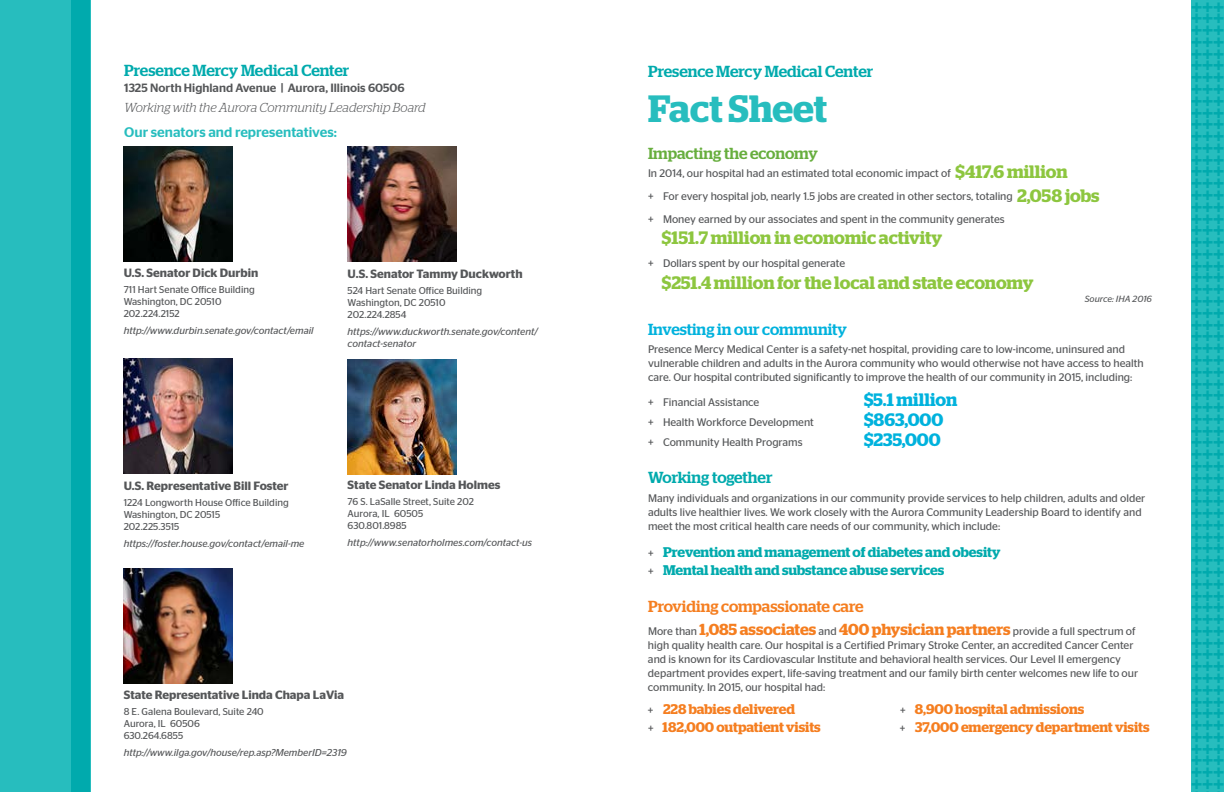
<style>
.page{position:relative;width:1224px;height:792px;background:#fff}
.page>*{position:absolute;margin:0;border:0;box-sizing:border-box;transform-origin:0 0}
.t1{font:600 38px "Stag";color:#27bdbe}
.t2{font:500 20px "Stag Sans";color:#00aaad}
.t3{font:600 18px/23.8px "Stag";color:#8dc63f}
.t4{font:600 18px "Stag";color:#00b2dd}
.t5{font:600 16px/23px "Stag";color:#f57e20}
.t6{font:500 16px "Stag";color:#00aaad}
.t7{font:500 16px "Stag";color:#00b2dd}
.t8{font:500 16px "Stag";color:#67ae3e}
.t9{font:600 14px "Stag";color:#f57e20}
.t10{font:600 14px/18px "Stag";color:#00aaad}
.t11{font:500 14px "Stag Sans";color:#27bdbe}
.t12{font:italic 300 13px "Stag";letter-spacing:-.005em;color:#555759}
.t13{font:600 12px "Stag Sans";color:#555759}
.t14{font:500 12px "Stag Sans";color:#555759}
.t15{font:11px/14px "Stag Sans";color:#555759}
.t16{font:10px/12px "Stag Sans";color:#555759}
.t17{font:italic 10px/12px "Stag Sans";color:#555759}
.t18{font:italic 9px "Stag Sans";color:#555759}
.s1{font-family:"Stag Sans";font-weight:400;font-size:11px;color:#555759}
.s2{font-weight:500}
</style>
<div class="page">
<div style="left:0;top:0;width:90px;height:792px;background:#27bdbe"></div>
<div style="left:71px;top:0;width:19px;height:792px;background:#00aaad"></div>
<div style="left:1191px;top:0;width:33px;height:792px;background:#27bdbe"></div>
<img style="left:124px;top:146px;width:108px;height:115px">
<img style="left:348px;top:146px;width:108px;height:115px">
<img style="left:124px;top:359px;width:108px;height:115px">
<img style="left:124px;top:568px;width:108px;height:115px">
<img style="left:348px;top:359px;width:108px;height:115px">
<h3 class="t6" style="left:124px;top:61px;width:227px">Presence Mercy Medical Center</h3>
<p class="t14" style="left:124px;top:81px;width:282px">1325 North Highland Avenue | Aurora, Illinois 60506</p>
<p class="t12" style="left:124px;top:100px;width:303px">Working with the Aurora Community Leadership Board</p>
<p class="t11" style="left:124px;top:124px;width:214px">Our senators and representatives:</p>
<p class="t13" style="left:124px;top:266px;width:136px">U.S. Senator Dick Durbin</p>
<p class="t16" style="left:124px;top:284px;width:133px">711 Hart Senate Office Building<br>Washington, DC 20510<br>202.224.2152</p>
<p class="t17" style="left:124px;top:324px;width:191px">http://www.durbin.senate.gov/contact/email</p>
<p class="t13" style="left:348px;top:267px;width:176px">U.S. Senator Tammy Duckworth</p>
<p class="t16" style="left:348px;top:285px;width:136px">524 Hart Senate Office Building<br>Washington, DC 20510<br>202.224.2854</p>
<p class="t17" style="left:348px;top:325px;width:192px">https://www.duckworth.senate.gov/content/ contact-senator</p>
<p class="t13" style="left:124px;top:478px;width:166px">U.S. Representative Bill Foster</p>
<p class="t16" style="left:124px;top:496px;width:167px">1224 Longworth House Office Building<br>Washington, DC 20515<br>202.225.3515</p>
<p class="t17" style="left:124px;top:537px;width:182px">https://foster.house.gov/contact/email-me</p>
<p class="t13" style="left:348px;top:478px;width:154px">State Senator Linda Holmes</p>
<p class="t16" style="left:348px;top:496px;width:128px">76 S. LaSalle Street, Suite 202<br>Aurora, IL 60505<br>630.801.8985</p>
<p class="t17" style="left:348px;top:536px;width:186px">http://www.senatorholmes.com/contact-us</p>
<p class="t13" style="left:124px;top:688px;width:222px">State Representative Linda Chapa LaVia</p>
<p class="t16" style="left:124px;top:706px;width:142px">8 E. Galena Boulevard, Suite 240<br>Aurora, IL 60506<br>630.264.6855</p>
<p class="t17" style="left:124px;top:746px;width:225px">http://www.ilga.gov/house/rep.asp?MemberID=2319</p>
<h3 class="t6" style="left:648px;top:62px;width:227px">Presence Mercy Medical Center</h3>
<h1 class="t1" style="left:648px;top:87px;width:181px">Fact Sheet</h1>
<h3 class="t8" style="left:648px;top:144px;width:171px">Impacting the economy</h3>
<p class="t15" style="left:648px;top:161px;width:366px;line-height:23px">In 2014, our hospital had an estimated total economic impact of<br>+ For every hospital job, nearly 1.5 jobs are created in other sectors, totaling + Money earned by our associates and spent in the community generates</p>
<h3 class="t3" style="left:662px;top:226px;width:282px">$151.7 million in economic activity</h3>
<p class="t15" style="left:648px;top:256px;width:199px">+ Dollars spent by our hospital generate</p>
<h3 class="t3" style="left:662px;top:271px;width:373px">$251.4 million for the local and state economy</h3>
<h3 class="t3" style="left:1017px;top:160px;width:84px;text-indent:-62px">$417.6 million<br>2,058 jobs</h3>
<p class="t18" style="left:1085px;top:294px;width:69px">Source: IHA 2016</p>
<h3 class="t7" style="left:648px;top:320px;width:200px">Investing in our community</h3>
<p class="t15" style="left:648px;top:342px;width:497px">Presence Mercy Medical Center is a safety-net hospital, providing care to low-income, uninsured and vulnerable children and adults in the Aurora community who would otherwise not have access to health care. Our hospital contributed significantly to improve the health of our community in 2015, including:</p>
<p class="t15" style="left:648px;top:395px;width:113px">+ Financial Assistance</p>
<h3 class="t4" style="left:864px;top:389px;width:95px">$5.1 million</h3>
<p class="t15" style="left:648px;top:415px;width:167px">+ Health Workforce Development</p>
<h3 class="t4" style="left:864px;top:409px;width:81px">$863,000</h3>
<p class="t15" style="left:648px;top:435px;width:156px">+ Community Health Programs</p>
<h3 class="t4" style="left:864px;top:429px;width:78px">$235,000</h3>
<h3 class="t6" style="left:648px;top:468px;width:126px">Working together</h3>
<p class="t15" style="left:648px;top:491px;width:499px">Many individuals and organizations in our community provide services to help children, adults and older adults live healthier lives. We work closely with the Aurora Community Leadership Board to identify and meet the most critical health care needs of our community, which include:</p>
<p class="t10" style="left:648px;top:543px;width:354px"><span class="s1">+</span> Prevention and management of diabetes and obesity <span class="s1">+</span> Mental health and substance abuse services</p>
<h3 class="t5" style="left:648px;top:595px;width:489px"><span class="s2">Providing compassionate care<br></span><span class="s1">More than</span> 1,085 associates <span class="s1">and</span> 400 physician partners <span class="s1">provide a full spectrum of</span></h3>
<p class="t15" style="left:648px;top:638px;width:492px">high quality health care. Our hospital is a Certified Primary Stroke Center, an accredited Cancer Center and is known for its Cardiovascular Institute and behavioral health services. Our Level II emergency department provides expert, life-saving treatment and our family birth center welcomes new life to our community. In 2015, our hospital had:</p>
<p class="t9" style="left:648px;top:701px;width:149px"><span class="s1">+</span> 228 babies delivered</p>
<p class="t9" style="left:900px;top:701px;width:186px"><span class="s1">+</span> 8,900 hospital admissions</p>
<p class="t9" style="left:648px;top:719px;width:174px"><span class="s1">+</span> 182,000 outpatient visits</p>
<p class="t9" style="left:900px;top:719px;width:251px"><span class="s1">+</span> 37,000 emergency department visits</p>
<h2 class="t2" style="left:1208px;top:2px;width:790px;rotate:90deg">+++++++++++++++++++++++++++++++++++++++++++++++++++++++++++++++++++</h2>
<h2 class="t2" style="left:1219px;top:2px;width:790px;rotate:90deg">+++++++++++++++++++++++++++++++++++++++++++++++++++++++++++++++++++</h2>
<h2 class="t2" style="left:1230px;top:2px;width:790px;rotate:90deg">+++++++++++++++++++++++++++++++++++++++++++++++++++++++++++++++++++</h2>
</div>
